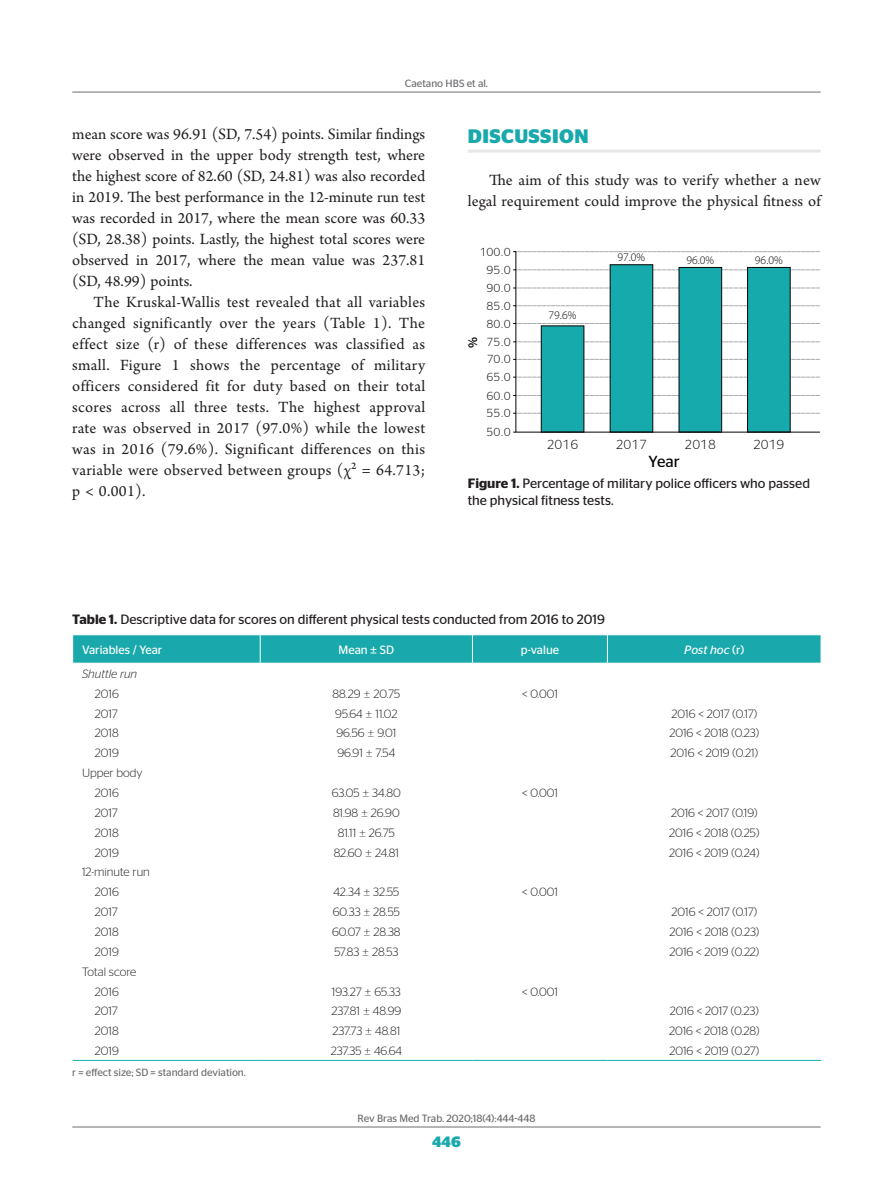
<style>
.page{position:relative;width:893px;height:1191px;background:#fff}
.page>*{position:absolute;margin:0;border:0;box-sizing:border-box;transform-origin:0 0}
.t1{font:700 19.5px "Stag Sans";color:#19a9ac}
.t2{font:16.5px/21px "Arno Pro";letter-spacing:.01em;color:#231f20;text-align:justify}
.t3{font:16.05px "Stag Sans";color:#040503}
.t4{font:700 15px "Stag Sans";color:#19a9ac}
.t5{font:13.5px/16.2px "Stag Sans";color:#231f20}
.t6{font:300 13.05px "Stag Sans";color:#040503}
.t7{font:600 13.05px "Myriad Pro";color:#040503}
.t8{font:300 12px/19.8px "Stag Sans";color:#231f20}
.t9{font:12px "Stag Sans";color:#fff}
.t10{font:italic 12px "Stag Sans";color:#fff}
.t11{font:italic 300 12px "Stag Sans";color:#231f20}
.t12{font:300 11.7px/18px "Stag Sans";color:#040503;text-align:justify}
.t13{font:300 11.7px "Myriad Pro";color:#040503}
.t14{font:10.5px "Stag Sans";color:#6c6d70}
.s1{font-weight:600}
.s2{font-family:"Lato";font-weight:500}
.s3{font-style:normal}
.s4{font-family:"Lato"}
</style>
<div class="page">
<hr style="left:72px;top:1126px;width:749px;height:1px;background:#6c6d70">
<hr style="left:72px;top:92px;width:749px;height:1px;background:#6c6d70">
<hr style="left:468px;top:150px;width:353px;height:3px;background:#e6e7e9">
<svg style="left:515px;top:251px;width:305px;height:182px"></svg>
<svg style="left:72px;top:635px;width:749px;height:28px;background:#1fabae"></svg>
<hr style="left:73px;top:1060px;width:187px;height:1px;background:#19a9ac">
<hr style="left:260px;top:1060px;width:212px;height:1px;background:#19a9ac">
<hr style="left:472px;top:1060px;width:135px;height:1px;background:#19a9ac">
<hr style="left:607px;top:1060px;width:214px;height:1px;background:#19a9ac">
<p class="t14" style="left:405px;top:78px;width:85px">Caetano HBS et al.</p>
<p class="t2" style="left:72px;top:124px;width:354px">mean score was 96.91 (SD, 7.54) points. Similar findings were observed in the upper body strength test, where the highest score of 82.60 (SD, 24.81) was also recorded in 2019. The best performance in the 12-minute run test was recorded in 2017, where the mean score was 60.33 (SD, 28.38) points. Lastly, the highest total scores were observed in 2017, where the mean value was 237.81 (SD, 48.99) points.</p>
<p class="t2" style="left:72px;top:292px;width:354px;text-indent:21px">The Kruskal-Wallis test revealed that all variables changed significantly over the years (Table 1). The effect size (r) of these differences was classified as small. Figure 1 shows the percentage of military officers considered fit for duty based on their total scores across all three tests. The highest approval rate was observed in 2017 (97.0%) while the lowest was in 2016 (79.6%). Significant differences on this variable were observed between groups (χ² = 64.713; p &lt; 0.001).</p>
<p class="t1" style="left:468px;top:125px;width:13px">DISCUSSION</p>
<p class="t2" style="left:468px;top:171px;width:354px;text-align:right">The aim of this study was to verify whether a new legal requirement could improve the physical fitness of</p>
<p class="t12" style="left:480px;top:244px;width:33px">100.0</p>
<p class="t13" style="left:617px;top:249px;width:29px">97.0%</p>
<p class="t13" style="left:686px;top:252px;width:29px">96.0%</p>
<p class="t13" style="left:755px;top:252px;width:29px">96.0%</p>
<p class="t12" style="left:486px;top:262px;width:26px">95.0</p>
<p class="t12" style="left:487px;top:280px;width:26px">90.0</p>
<p class="t12" style="left:487px;top:298px;width:26px">85.0<br>80.0<br>75.0<br>70.0<br>65.0<br>60.0<br>55.0<br>50.0</p>
<p class="t13" style="left:549px;top:307px;width:29px">79.6%</p>
<p class="t7" style="left:464px;top:348px;width:13px;rotate:-90deg">%</p>
<p class="t6" style="left:547px;top:436px;width:33px">2016</p>
<p class="t6" style="left:616px;top:436px;width:33px">2017</p>
<p class="t6" style="left:684px;top:436px;width:33px">2018</p>
<p class="t6" style="left:753px;top:436px;width:33px">2019</p>
<p class="t3" style="left:648px;top:451px;width:33px">Year</p>
<p class="t5" style="left:468px;top:475px;width:344px"><span class="s1">Figure 1.</span> Percentage of military police officers who passed the physical fitness tests.</p>
<p class="t5" style="left:72px;top:611px;width:534px"><span class="s1">Table 1.</span> Descriptive data for scores on different physical tests conducted from 2016 to 2019</p>
<p class="t9" style="left:82px;top:643px;width:82px">Variables / Year</p>
<p class="t9" style="left:339px;top:643px;width:57px">Mean <span class="s2">±</span> SD</p>
<p class="t9" style="left:521px;top:643px;width:40px">p-value</p>
<p class="t10" style="left:684px;top:643px;width:62px">Post hoc <span class="s3">(r)</span></p>
<p class="t11" style="left:82px;top:667px;width:57px">Shuttle run</p>
<p class="t8" style="left:95px;top:683px;width:26px">2016</p>
<p class="t8" style="left:333px;top:683px;width:69px">88.29 <span class="s4">±</span> 20.75</p>
<p class="t8" style="left:522px;top:683px;width:37px">&lt; 0.001</p>
<p class="t8" style="left:95px;top:703px;width:24px">2017</p>
<p class="t8" style="left:335px;top:703px;width:64px">95.64 <span class="s4">±</span> 11.02</p>
<p class="t8" style="left:671px;top:703px;width:87px">2016 &lt; 2017 (0.17)</p>
<p class="t8" style="left:95px;top:723px;width:25px">2018</p>
<p class="t8" style="left:336px;top:723px;width:61px">96.56 <span class="s4">±</span> 9.01</p>
<p class="t8" style="left:669px;top:723px;width:91px">2016 &lt; 2018 (0.23)</p>
<p class="t8" style="left:95px;top:743px;width:25px">2019</p>
<p class="t8" style="left:337px;top:743px;width:59px">96.91 <span class="s4">±</span> 7.54</p>
<p class="t8" style="left:670px;top:743px;width:89px">2016 &lt; 2019 (0.21)</p>
<p class="t8" style="left:95px;top:763px;width:49px;text-indent:-13px">Upper body<br>2016</p>
<p class="t8" style="left:332px;top:783px;width:70px">63.05 <span class="s4">±</span> 34.80</p>
<p class="t8" style="left:522px;top:782px;width:37px">&lt; 0.001</p>
<p class="t8" style="left:95px;top:802px;width:24px">2017</p>
<p class="t8" style="left:333px;top:802px;width:68px">81.98 <span class="s4">±</span> 26.90</p>
<p class="t8" style="left:671px;top:802px;width:88px">2016 &lt; 2017 (0.19)</p>
<p class="t8" style="left:95px;top:822px;width:25px">2018</p>
<p class="t8" style="left:338px;top:822px;width:59px">81.11 <span class="s4">±</span> 26.75</p>
<p class="t8" style="left:669px;top:822px;width:92px">2016 &lt; 2018 (0.25)</p>
<p class="t8" style="left:95px;top:842px;width:25px">2019</p>
<p class="t8" style="left:334px;top:842px;width:67px">82.60 <span class="s4">±</span> 24.81</p>
<p class="t8" style="left:669px;top:842px;width:92px">2016 &lt; 2019 (0.24)</p>
<p class="t8" style="left:95px;top:862px;width:57px;text-indent:-13px">12-minute run<br>2016</p>
<p class="t8" style="left:333px;top:882px;width:67px">42.34 <span class="s4">±</span> 32.55</p>
<p class="t8" style="left:522px;top:882px;width:37px">&lt; 0.001</p>
<p class="t8" style="left:95px;top:902px;width:24px">2017</p>
<p class="t8" style="left:333px;top:902px;width:69px">60.33 <span class="s4">±</span> 28.55</p>
<p class="t8" style="left:672px;top:902px;width:87px">2016 &lt; 2017 (0.17)</p>
<p class="t8" style="left:95px;top:921px;width:25px">2018</p>
<p class="t8" style="left:332px;top:921px;width:70px">60.07 <span class="s4">±</span> 28.38</p>
<p class="t8" style="left:669px;top:921px;width:91px">2016 &lt; 2018 (0.23)</p>
<p class="t8" style="left:95px;top:941px;width:25px">2019</p>
<p class="t8" style="left:334px;top:941px;width:66px">57.83 <span class="s4">±</span> 28.53</p>
<p class="t8" style="left:669px;top:941px;width:91px">2016 &lt; 2019 (0.22)</p>
<p class="t8" style="left:82px;top:961px;width:56px;text-align:center">Total score<br>2016</p>
<p class="t8" style="left:332px;top:981px;width:70px">193.27 <span class="s4">±</span> 65.33</p>
<p class="t8" style="left:522px;top:981px;width:37px">&lt; 0.001</p>
<p class="t8" style="left:95px;top:1001px;width:24px">2017</p>
<p class="t8" style="left:332px;top:1001px;width:71px">237.81 <span class="s4">±</span> 48.99</p>
<p class="t8" style="left:670px;top:1001px;width:90px">2016 &lt; 2017 (0.23)</p>
<p class="t8" style="left:95px;top:1021px;width:25px">2018</p>
<p class="t8" style="left:333px;top:1021px;width:69px">237.73 <span class="s4">±</span> 48.81</p>
<p class="t8" style="left:669px;top:1021px;width:92px">2016 &lt; 2018 (0.28)</p>
<p class="t8" style="left:95px;top:1041px;width:25px">2019</p>
<p class="t8" style="left:331px;top:1041px;width:73px">237.35 <span class="s4">±</span> 46.64</p>
<p class="t8" style="left:669px;top:1041px;width:91px">2016 &lt; 2019 (0.27)</p>
<p class="t14" style="left:72px;top:1066px;width:175px">r = effect size; SD = standard deviation.</p>
<p class="t14" style="left:358px;top:1112px;width:179px">Rev Bras Med Trab. 2020;18(4):444-448</p>
<p class="t4" style="left:432px;top:1133px;width:30px">446</p>
</div>
